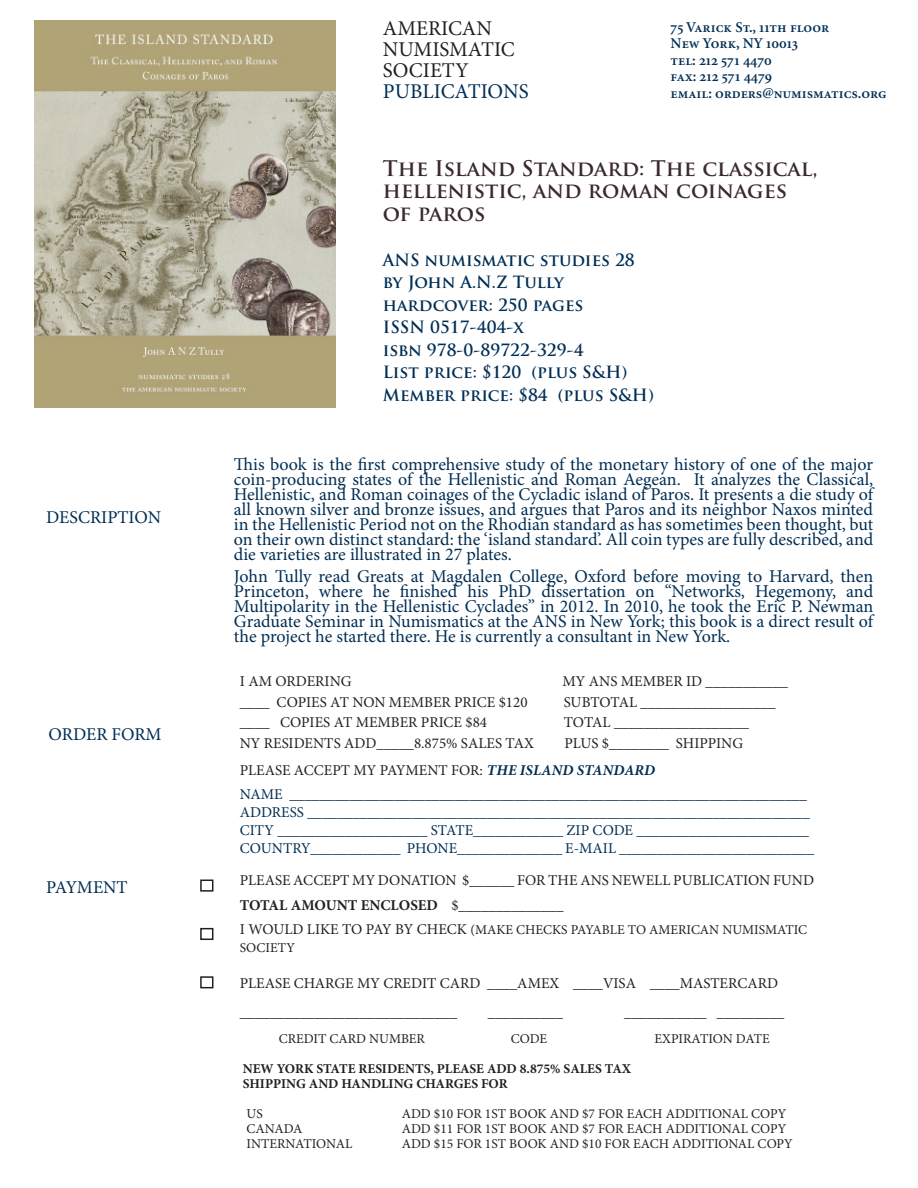
<style>
.page{position:relative;width:918px;height:1188px;background:#fff}
.page>*{position:absolute;margin:0;border:0;box-sizing:border-box;transform-origin:0 0}
.t1{font:700 21px/22.5px "Trajan Pro";color:#3a2830}
.t2{font:21px "Minion Pro";color:#231f20}
.t3{font:21px "Minion Pro";color:#002e54}
.t4{font:18px/15px "Minion Pro";color:#002e54;text-align:justify}
.t5{font:700 16.5px "Trajan Pro";color:#002e54}
.t6{font:15px "Minion Pro";color:#231f20}
.t7{font:15px "Minion Pro";color:#002e54}
.t8{font:15px "Minion Semibold SC";color:#002e54}
.t9{font:700 15px "Minion Pro";color:#231f20}
.t10{font:13.5px/18px "Minion Pro";color:#231f20}
.t11{font:700 13.5px "Minion Pro";color:#231f20}
.s1{font-weight:700;font-style:italic;color:#002e54}
.s2{font-weight:400}
.s3{font-size:15px}
</style>
<div class="page">
<div style="left:200px;top:880px;width:13px;height:12px;border:2px solid #231f20"></div>
<div style="left:200px;top:928px;width:13px;height:12px;border:2px solid #231f20"></div>
<div style="left:200px;top:976px;width:13px;height:12px;border:2px solid #231f20"></div>
<img style="left:35px;top:21px;width:300px;height:386px">
<p class="t4" style="left:46px;top:510px;width:116px">DESCRIPTION</p>
<p class="t4" style="left:49px;top:726px;width:115px">ORDER FORM</p>
<p class="t4" style="left:46px;top:879px;width:83px">PAYMENT</p>
<p class="t2" style="left:383px;top:14px;width:111px">AMERICAN</p>
<p class="t2" style="left:383px;top:35px;width:133px">NUMISMATIC</p>
<p class="t2" style="left:383px;top:56px;width:87px">SOCIETY</p>
<p class="t3" style="left:383px;top:77px;width:147px">PUBLICATIONS</p>
<p class="t8" style="left:671px;top:20px;width:160px">75 Varick St., 11th floor</p>
<p class="t8" style="left:671px;top:36px;width:129px">New York, NY 10013</p>
<p class="t8" style="left:671px;top:53px;width:103px">tel: 212 571 4470</p>
<p class="t8" style="left:671px;top:69px;width:103px">fax: 212 571 4479</p>
<p class="t8" style="left:671px;top:86px;width:217px">email: orders@numismatics.org</p>
<p class="t1" style="left:383px;top:157px;width:436px">The Island Standard: The classical, hellenistic, and roman coinages of paros</p>
<p class="t5" style="left:383px;top:249px;width:253px">ANS numismatic studies 28</p>
<p class="t5" style="left:383px;top:272px;width:183px">by John A.N.Z Tully</p>
<p class="t5" style="left:383px;top:294px;width:202px">hardcover: 250 pages</p>
<p class="t5" style="left:383px;top:317px;width:143px">ISSN 0517-404-x</p>
<p class="t5" style="left:383px;top:339px;width:202px">isbn 978-0-89722-329-4</p>
<p class="t5" style="left:383px;top:362px;width:246px">List price: $120 (plus S&amp;H)</p>
<p class="t5" style="left:383px;top:384px;width:273px">Member price: $84 (plus S&amp;H)</p>
<p class="t4" style="left:234px;top:457px;width:641px">This book is the first comprehensive study of the monetary history of one of the major coin-producing states of the Hellenistic and Roman Aegean. It analyzes the Classical, Hellenistic, and Roman coinages of the Cycladic island of Paros. It presents a die study of all known silver and bronze issues, and argues that Paros and its neighbor Naxos minted in the Hellenistic Period not on the Rhodian standard as has sometimes been thought, but on their own distinct standard: the ‘island standard’. All coin types are fully described, and die varieties are illustrated in 27 plates.</p>
<p class="t4" style="left:234px;top:569px;width:641px">John Tully read Greats at Magdalen College, Oxford before moving to Harvard, then Princeton, where he finished his PhD dissertation on “Networks, Hegemony, and Multipolarity in the Hellenistic Cyclades” in 2012. In 2010, he took the Eric P. Newman Graduate Seminar in Numismatics at the ANS in New York; this book is a direct result of the project he started there. He is currently a consultant in New York.</p>
<p class="t6" style="left:240px;top:671px;width:113px">I AM ORDERING</p>
<p class="t6" style="left:563px;top:671px;width:227px">MY ANS MEMBER ID ___________</p>
<p class="t6" style="left:240px;top:692px;width:289px">____ COPIES AT NON MEMBER PRICE $120</p>
<p class="t6" style="left:564px;top:692px;width:213px">SUBTOTAL __________________</p>
<p class="t6" style="left:240px;top:712px;width:249px">____ COPIES AT MEMBER PRICE $84</p>
<p class="t6" style="left:564px;top:712px;width:187px">TOTAL __________________</p>
<p class="t6" style="left:240px;top:733px;width:296px">NY RESIDENTS ADD_____8.875% SALES TAX</p>
<p class="t6" style="left:565px;top:733px;width:180px">PLUS $________ SHIPPING</p>
<p class="t6" style="left:240px;top:760px;width:417px">PLEASE ACCEPT MY PAYMENT FOR: <span class="s1">THE ISLAND STANDARD</span></p>
<p class="t7" style="left:240px;top:785px;width:569px">NAME _____________________________________________________________________</p>
<p class="t7" style="left:240px;top:803px;width:572px">ADDRESS ___________________________________________________________________</p>
<p class="t7" style="left:240px;top:821px;width:571px">CITY ____________________ STATE____________ ZIP CODE _______________________</p>
<p class="t7" style="left:240px;top:839px;width:576px">COUNTRY____________ PHONE______________ E-MAIL __________________________</p>
<p class="t6" style="left:240px;top:870px;width:576px">PLEASE ACCEPT MY DONATION $______ FOR THE ANS NEWELL PUBLICATION FUND</p>
<p class="t9" style="left:240px;top:894px;width:325px">TOTAL AMOUNT ENCLOSED <span class="s2">$______________</span></p>
<p class="t10" style="left:240px;top:921px;width:569px"><span class="s3">I WOULD LIKE TO PAY BY CHECK</span> (MAKE CHECKS PAYABLE TO AMERICAN NUMISMATIC<br>SOCIETY</p>
<p class="t6" style="left:240px;top:973px;width:540px">PLEASE CHARGE MY CREDIT CARD ____AMEX ____VISA ____MASTERCARD</p>
<p class="t6" style="left:240px;top:1002px;width:219px">_____________________________</p>
<p class="t6" style="left:488px;top:1002px;width:76px">__________</p>
<p class="t6" style="left:624px;top:1002px;width:162px">___________ _________</p>
<p class="t10" style="left:279px;top:1029px;width:148px">CREDIT CARD NUMBER</p>
<p class="t10" style="left:511px;top:1029px;width:38px">CODE</p>
<p class="t10" style="left:655px;top:1029px;width:117px">EXPIRATION DATE</p>
<p class="t11" style="left:243px;top:1060px;width:390px">NEW YORK STATE RESIDENTS, PLEASE ADD 8.875% SALES TAX</p>
<p class="t11" style="left:243px;top:1075px;width:266px">SHIPPING AND HANDLING CHARGES FOR</p>
<p class="t10" style="left:247px;top:1105px;width:18px">US</p>
<p class="t10" style="left:402px;top:1105px;width:386px">ADD $10 FOR 1ST BOOK AND $7 FOR EACH ADDITIONAL COPY</p>
<p class="t10" style="left:247px;top:1120px;width:57px">CANADA</p>
<p class="t10" style="left:402px;top:1120px;width:386px">ADD $11 FOR 1ST BOOK AND $7 FOR EACH ADDITIONAL COPY</p>
<p class="t10" style="left:247px;top:1135px;width:107px">INTERNATIONAL</p>
<p class="t10" style="left:402px;top:1135px;width:393px">ADD $15 FOR 1ST BOOK AND $10 FOR EACH ADDITIONAL COPY</p>
</div>
